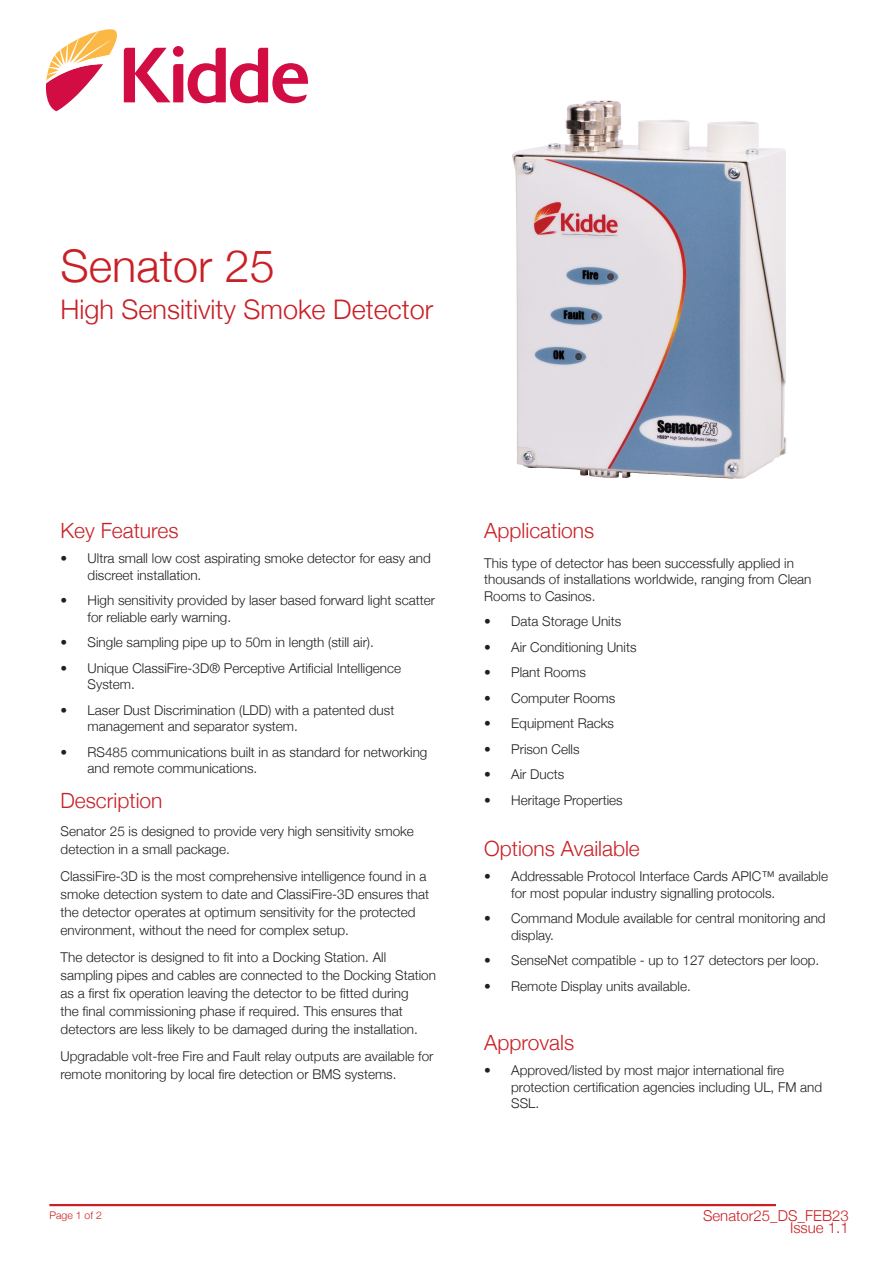
<style>
.page{position:relative;width:893px;height:1263px;background:#fff}
.page>*{position:absolute;margin:0;border:0;box-sizing:border-box;transform-origin:0 0}
.t1{font:300 45px "Helvetica Neue";color:#c92026}
.t2{font:300 27px "Helvetica Neue";color:#c92026}
.BODY{font:300 21px "Helvetica Neue";color:#c92026}
.HEAD{font:300 21px "Helvetica Neue";color:#c92026}
.t3{font:300 15px/12.8px "Helvetica Neue";color:#c92026;text-align:right}
.BODY-2{font:300 13.5px/16.5px "Helvetica Neue";color:#231f20}
.t4{font:300 10.5px "Helvetica Neue";color:#c92026}
</style>
<div class="page">
<svg style="left:46px;top:29px;width:262px;height:82px"></svg>
<hr style="left:50px;top:1204px;width:726px;height:2px;background:#c92026">
<img style="left:512px;top:100px;width:275px;height:379px">
<p class="t1" style="left:61px;top:229px;width:216px">Senator 25</p>
<p class="t2" style="left:61px;top:288px;width:374px">High Sensitivity Smoke Detector</p>
<p class="BODY" style="left:61px;top:513px;width:119px">Key Features</p>
<p class="BODY-2" style="left:88px;top:549px;width:345px;text-indent:-27px">• Ultra small low cost aspirating smoke detector for easy and discreet installation.</p>
<p class="BODY-2" style="left:88px;top:591px;width:349px;text-indent:-27px">• High sensitivity provided by laser based forward light scatter for reliable early warning.</p>
<p class="BODY-2" style="left:61px;top:633px;width:315px">• Single sampling pipe up to 50m in length (still air).</p>
<p class="BODY-2" style="left:88px;top:659px;width:315px;text-indent:-27px">• Unique ClassiFire-3D® Perceptive Artificial Intelligence<br>System.</p>
<p class="BODY-2" style="left:88px;top:701px;width:308px;text-indent:-27px">• Laser Dust Discrimination (LDD) with a patented dust management and separator system.</p>
<p class="BODY-2" style="left:88px;top:743px;width:341px;text-indent:-27px">• RS485 communications built in as standard for networking and remote communications.</p>
<p class="HEAD" style="left:61px;top:783px;width:103px">Description</p>
<p class="BODY-2" style="left:61px;top:821px;width:355px;line-height:18px">Senator 25 is designed to provide very high sensitivity smoke detection in a small package.</p>
<p class="BODY-2" style="left:61px;top:866px;width:370px;line-height:18px">ClassiFire-3D is the most comprehensive intelligence found in a smoke detection system to date and ClassiFire-3D ensures that the detector operates at optimum sensitivity for the protected environment, without the need for complex setup.</p>
<p class="BODY-2" style="left:61px;top:947px;width:377px;line-height:18px">The detector is designed to fit into a Docking Station. All sampling pipes and cables are connected to the Docking Station as a first fix operation leaving the detector to be fitted during<br>the final commissioning phase if required. This ensures that detectors are less likely to be damaged during the installation.</p>
<p class="BODY-2" style="left:61px;top:1046px;width:374px;line-height:18px">Upgradable volt-free Fire and Fault relay outputs are available for remote monitoring by local fire detection or BMS systems.</p>
<p class="BODY" style="left:484px;top:513px;width:112px">Applications</p>
<p class="BODY-2" style="left:484px;top:554px;width:329px">This type of detector has been successfully applied in thousands of installations worldwide, ranging from Clean<br>Rooms to Casinos.</p>
<p class="BODY-2" style="left:484px;top:612px;width:139px">• Data Storage Units</p>
<p class="BODY-2" style="left:484px;top:638px;width:154px">• Air Conditioning Units</p>
<p class="BODY-2" style="left:484px;top:663px;width:103px">• Plant Rooms</p>
<p class="BODY-2" style="left:484px;top:689px;width:133px">• Computer Rooms</p>
<p class="BODY-2" style="left:484px;top:714px;width:131px">• Equipment Racks</p>
<p class="BODY-2" style="left:484px;top:740px;width:97px">• Prison Cells</p>
<p class="BODY-2" style="left:484px;top:765px;width:82px">• Air Ducts</p>
<p class="BODY-2" style="left:484px;top:791px;width:140px">• Heritage Properties</p>
<p class="BODY" style="left:484px;top:831px;width:157px">Options Available</p>
<p class="BODY-2" style="left:511px;top:867px;width:318px;text-indent:-27px">• Addressable Protocol Interface Cards APIC™ available for most popular industry signalling protocols.</p>
<p class="BODY-2" style="left:511px;top:909px;width:316px;text-indent:-27px">• Command Module available for central monitoring and display.</p>
<p class="BODY-2" style="left:484px;top:951px;width:337px">• SenseNet compatible - up to 127 detectors per loop.</p>
<p class="BODY-2" style="left:484px;top:976px;width:208px">• Remote Display units available.</p>
<p class="BODY" style="left:484px;top:1025px;width:91px">Approvals</p>
<p class="BODY-2" style="left:511px;top:1061px;width:312px;text-indent:-27px">• Approved/listed by most major international fire protection certification agencies including UL, FM and<br>SSL.</p>
<p class="t4" style="left:50px;top:1207px;width:54px">Page 1 of 2</p>
<p class="t3" style="left:703px;top:1208px;width:147px">Senator25_DS_FEB23<br>Issue 1.1</p>
</div>
